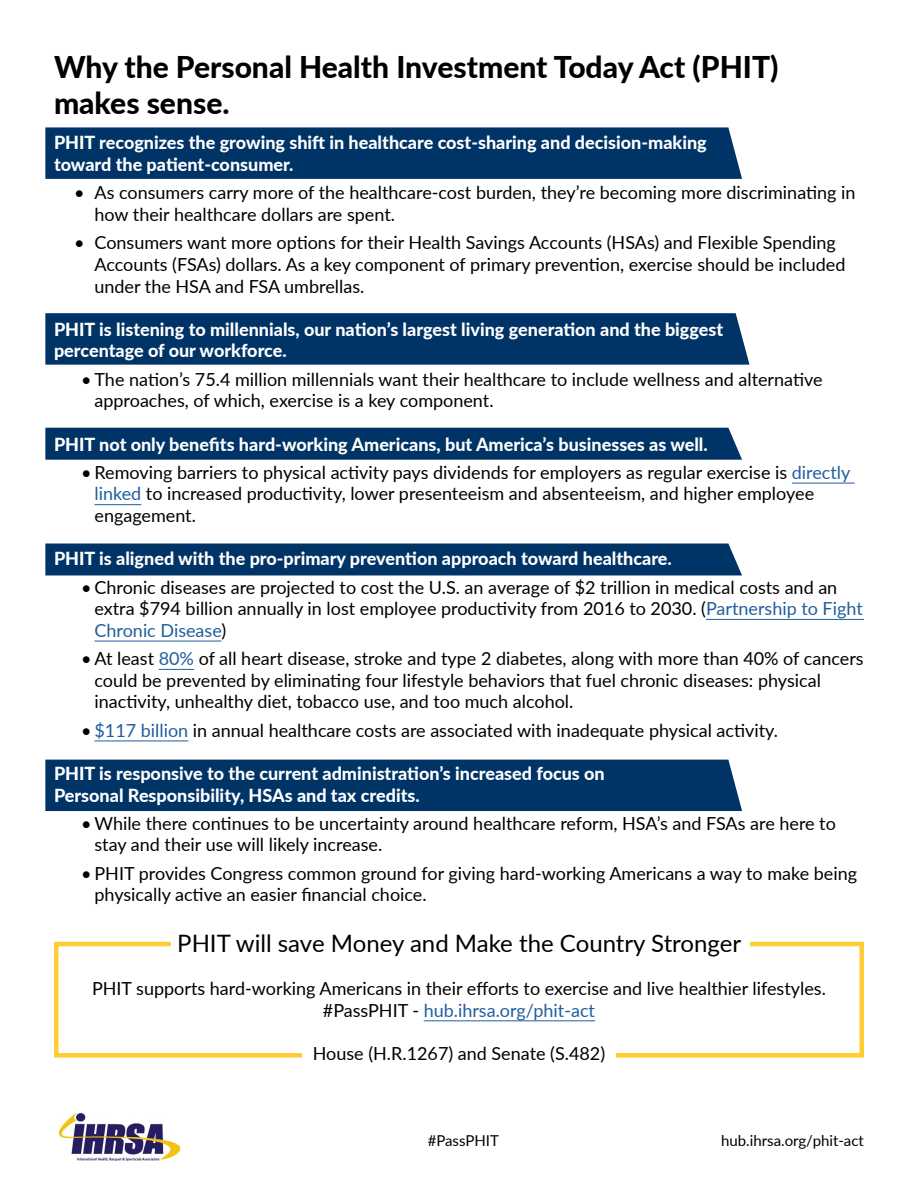
<style>
.page{position:relative;width:918px;height:1188px;background:#fff}
.page>*{position:absolute;margin:0;border:0;box-sizing:border-box;transform-origin:0 0}
.t1{font:800 30px/36px "Lato";color:#000}
.t2{font:24px "Lato";color:#000}
.t3{font:18px/21.6px "Lato";color:#000}
.t4{font:800 18px "Lato";color:#fff}
.t5{font:15px "Lato";color:#000}
.s1{color:#215e9e}
</style>
<div class="page">
<img style="left:59px;top:1113px;width:120px;height:48px">
<div style="left:54px;top:942px;width:810px;height:116px;border:4px solid #fc3"></div>
<div style="left:171px;top:930px;width:579px;height:32px;background:#fff"></div>
<div style="left:302px;top:1042px;width:314px;height:31px;background:#fff"></div>
<div style="left:45px;top:127px;width:697px;height:52px;background:#036"></div>
<div style="left:45px;top:760px;width:697px;height:51px;background:#036"></div>
<div style="left:45px;top:544px;width:697px;height:31px;background:#036"></div>
<div style="left:45px;top:428px;width:697px;height:32px;background:#036"></div>
<div style="left:45px;top:313px;width:705px;height:52px;background:#036"></div>
<hr style="left:792px;top:483px;width:63px;height:1px;background:#215e9e">
<hr style="left:94px;top:504px;width:47px;height:1px;background:#215e9e">
<hr style="left:706px;top:619px;width:158px;height:1px;background:#215e9e">
<hr style="left:94px;top:641px;width:127px;height:1px;background:#215e9e">
<hr style="left:159px;top:669px;width:35px;height:1px;background:#215e9e">
<hr style="left:94px;top:741px;width:94px;height:1px;background:#215e9e">
<hr style="left:424px;top:1020px;width:171px;height:1px;background:#215e9e">
<p class="t1" style="left:54px;top:48px;width:726px">Why the Personal Health Investment Today Act (PHIT) makes sense.</p>
<p class="t4" style="left:54px;top:130px;width:654px">PHIT recognizes the growing shift in healthcare cost-sharing and decision-making</p>
<p class="t4" style="left:54px;top:151px;width:241px">toward the patient-consumer.</p>
<p class="t3" style="left:94px;top:181px;width:763px;text-indent:-20px">• As consumers carry more of the healthcare-cost burden, they’re becoming more discriminating in how their healthcare dollars are spent.</p>
<p class="t3" style="left:94px;top:231px;width:752px;text-indent:-20px">• Consumers want more options for their Health Savings Accounts (HSAs) and Flexible Spending<br>Accounts (FSAs) dollars. As a key component of primary prevention, exercise should be included under the HSA and FSA umbrellas.</p>
<p class="t4" style="left:54px;top:316px;width:671px">PHIT is listening to millennials, our nation’s largest living generation and the biggest</p>
<p class="t4" style="left:54px;top:337px;width:234px">percentage of our workforce.</p>
<p class="t3" style="left:94px;top:368px;width:730px;text-indent:-14px">• The nation’s 75.4 million millennials want their healthcare to include wellness and alternative approaches, of which, exercise is a key component.</p>
<p class="t4" style="left:54px;top:431px;width:655px">PHIT not only benefits hard-working Americans, but America’s businesses as well.</p>
<p class="t3" style="left:94px;top:461px;width:757px;text-indent:-14px">• Removing barriers to physical activity pays dividends for employers as regular exercise is <span class="s1">directly linked</span> to increased productivity, lower presenteeism and absenteeism, and higher employee engagement.</p>
<p class="t4" style="left:54px;top:545px;width:619px">PHIT is aligned with the pro-primary prevention approach toward healthcare.</p>
<p class="t3" style="left:94px;top:576px;width:770px;text-indent:-14px">• Chronic diseases are projected to cost the U.S. an average of $2 trillion in medical costs and an extra $794 billion annually in lost employee productivity from 2016 to 2030. (<span class="s1">Partnership to Fight<br>Chronic Disease</span>)</p>
<p class="t3" style="left:94px;top:647px;width:771px;text-indent:-14px">• At least <span class="s1">80%</span> of all heart disease, stroke and type 2 diabetes, along with more than 40% of cancers could be prevented by eliminating four lifestyle behaviors that fuel chronic diseases: physical inactivity, unhealthy diet, tobacco use, and too much alcohol.</p>
<p class="t3" style="left:81px;top:719px;width:699px">• <span class="s1">$117 billion</span> in annual healthcare costs are associated with inadequate physical activity.</p>
<p class="t4" style="left:54px;top:760px;width:552px">PHIT is responsive to the current administration’s increased focus on</p>
<p class="t4" style="left:54px;top:782px;width:367px">Personal Responsibility, HSAs and tax credits.</p>
<p class="t3" style="left:94px;top:812px;width:743px;text-indent:-14px">• While there continues to be uncertainty around healthcare reform, HSA’s and FSAs are here to stay and their use will likely increase.</p>
<p class="t3" style="left:94px;top:862px;width:764px;text-indent:-14px">• PHIT provides Congress common ground for giving hard-working Americans a way to make being physically active an easier financial choice.</p>
<p class="t2" style="left:177px;top:926px;width:565px">PHIT will save Money and Make the Country Stronger</p>
<p class="t3" style="left:92px;top:977px;width:735px;text-align:center">PHIT supports hard-working Americans in their efforts to exercise and live healthier lifestyles. #PassPHIT - <span class="s1">hub.ihrsa.org/phit-act</span></p>
<p class="t3" style="left:313px;top:1042px;width:294px">House (H.R.1267) and Senate (S.482)</p>
<p class="t5" style="left:428px;top:1130px;width:73px">#PassPHIT</p>
<p class="t5" style="left:721px;top:1130px;width:144px">hub.ihrsa.org/phit-act</p>
</div>
